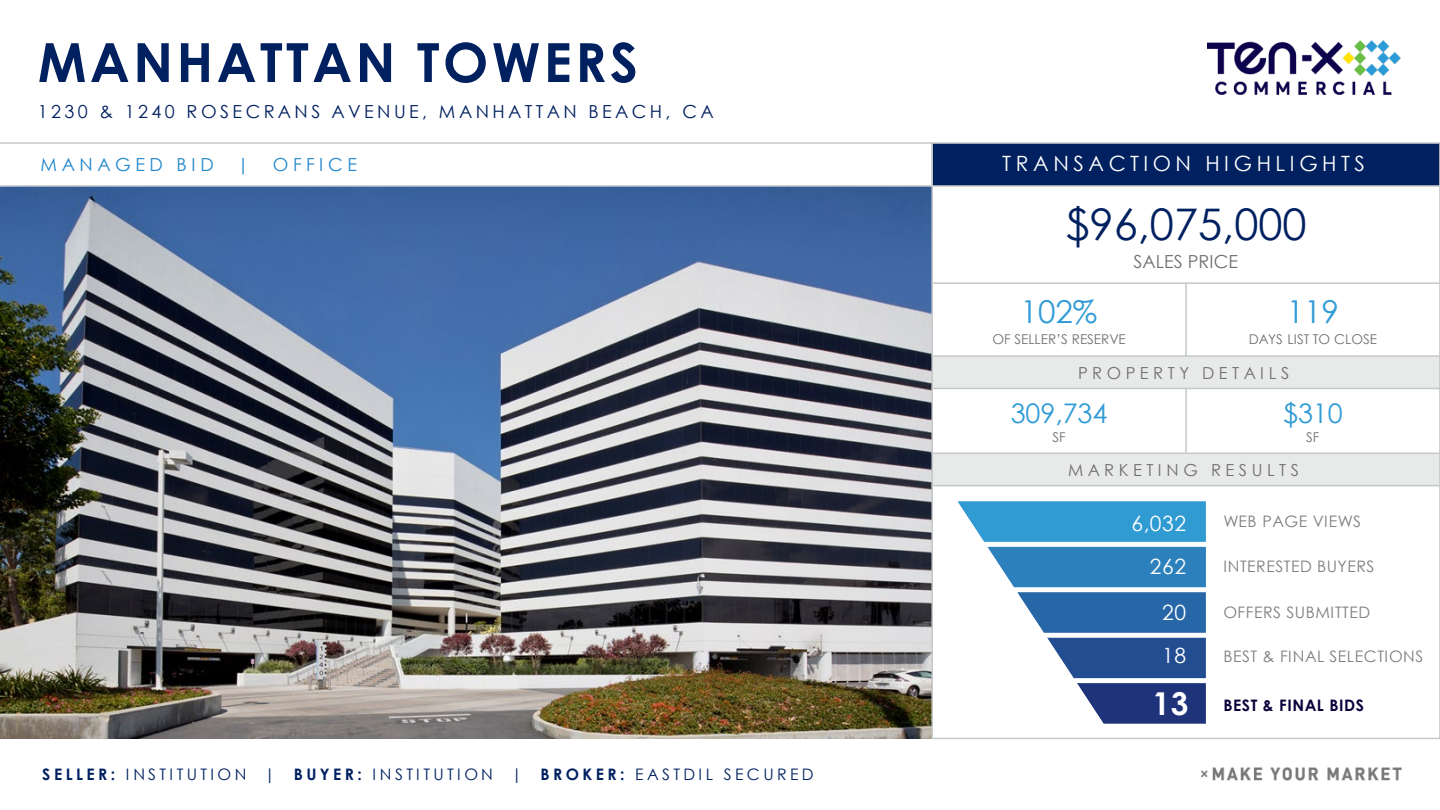
<style>
.page{position:relative;width:1440px;height:810px;background:#fff}
.page>*{position:absolute;margin:0;border:0;box-sizing:border-box;transform-origin:0 0}
.t1{font:700 54px "Century Gothic";letter-spacing:.065em;color:#002060}
.t2{font:43.5px "Century Gothic";color:#002060}
.t3{font:31.5px "Century Gothic";color:#309bd6}
.t4{font:700 31.5px "Century Gothic";color:#fff}
.t5{font:27px "Century Gothic";color:#309bd6}
.t6{font:21px "Century Gothic";letter-spacing:.215em;color:#fff}
.t7{font:18px "Century Gothic";letter-spacing:.19em;color:#002060}
.t8{font:18px "Century Gothic";letter-spacing:.25em;color:#2388cc}
.t9{font:18px "Century Gothic";color:#717071}
.t10{font:16.5px "Century Gothic";letter-spacing:.27em;color:#717071}
.t11{font:15.9px "Century Gothic";letter-spacing:.03em;color:#7f7f7f}
.t12{font:15.9px "Century Gothic";letter-spacing:.215em;color:#002060}
.t13{font:700 15.9px "Century Gothic";letter-spacing:.035em;color:#0b003b}
.t14{font:13.5px "Century Gothic";letter-spacing:-.005em;color:#717071}
.s1{font-weight:700}
</style>
<div class="page">
<img style="left:0;top:187px;width:931px;height:552px">
<img style="left:1201px;top:767px;width:201px;height:14px">
<img style="left:1208px;top:41px;width:192px;height:53px">
<hr style="left:0;top:142px;width:933px;height:2px;background:#c5c8c9">
<hr style="left:0;top:185px;width:933px;height:2px;background:#c5c8c9">
<div style="left:932px;top:143px;width:508px;height:43px;background:#002060"></div>
<div style="left:932px;top:356px;width:508px;height:32px;background:#e8e9e9"></div>
<div style="left:932px;top:453px;width:508px;height:33px;background:#e8e9e9"></div>
<hr style="left:1185px;top:282px;width:2px;height:75px;background:#c5c8c9">
<hr style="left:1185px;top:388px;width:2px;height:66px;background:#c5c8c9">
<hr style="left:931px;top:185px;width:509px;height:2px;background:#c5c8c9">
<hr style="left:931px;top:282px;width:509px;height:2px;background:#c5c8c9">
<hr style="left:931px;top:355px;width:509px;height:2px;background:#c5c8c9">
<hr style="left:931px;top:388px;width:509px;height:1px;background:#c5c8c9">
<hr style="left:931px;top:453px;width:509px;height:1px;background:#c5c8c9">
<hr style="left:931px;top:485px;width:509px;height:1px;background:#c5c8c9">
<hr style="left:931px;top:142px;width:2px;height:597px;background:#c5c8c9">
<hr style="left:1439px;top:142px;width:1px;height:597px;background:#c5c8c9">
<hr style="left:931px;top:142px;width:509px;height:2px;background:#c5c8c9">
<hr style="left:931px;top:738px;width:509px;height:1px;background:#c5c8c9">
<img style="left:958px;top:501px;width:247px;height:222px">
<p class="t1" style="left:38px;top:21px;width:602px">MANHATTAN TOWERS</p>
<p class="t7" style="left:38px;top:99px;width:677px">1230 &amp; 1240 ROSECRANS AVENUE, MANHATTAN BEACH, CA</p>
<p class="t8" style="left:40px;top:152px;width:175px">MANAGED BID</p>
<p class="t8" style="left:237px;top:152px;width:14px">|</p>
<p class="t8" style="left:273px;top:152px;width:86px">OFFICE</p>
<p class="t6" style="left:1002px;top:149px;width:364px">TRANSACTION HIGHLIGHTS</p>
<p class="t2" style="left:1065px;top:194px;width:243px">$96,075,000</p>
<p class="t9" style="left:1134px;top:248px;width:106px">SALES PRICE</p>
<p class="t3" style="left:1021px;top:290px;width:78px">102%</p>
<p class="t14" style="left:992px;top:329px;width:135px">OF SELLER’S RESERVE</p>
<p class="t3" style="left:1287px;top:290px;width:54px">119</p>
<p class="t14" style="left:1249px;top:329px;width:130px">DAYS LIST TO CLOSE</p>
<p class="t10" style="left:1078px;top:361px;width:213px">PROPERTY DETAILS</p>
<p class="t5" style="left:1011px;top:394px;width:98px">309,734</p>
<p class="t14" style="left:1052px;top:428px;width:15px">SF</p>
<p class="t5" style="left:1283px;top:394px;width:61px">$310</p>
<p class="t14" style="left:1306px;top:428px;width:15px">SF</p>
<p class="t10" style="left:1068px;top:458px;width:232px">MARKETING RESULTS</p>
<p class="t6" style="left:1132px;top:508px;width:56px">6,032</p>
<p class="t11" style="left:1223px;top:510px;width:139px">WEB PAGE VIEWS</p>
<p class="t6" style="left:1150px;top:552px;width:38px">262</p>
<p class="t11" style="left:1223px;top:556px;width:153px">INTERESTED BUYERS</p>
<p class="t6" style="left:1162px;top:598px;width:25px">20</p>
<p class="t11" style="left:1223px;top:601px;width:148px">OFFERS SUBMITTED</p>
<p class="t12" style="left:42px;top:763px;width:773px"><span class="s1">SELLER:</span> INSTITUTION | <span class="s1">BUYER:</span> INSTITUTION | <span class="s1">BROKER:</span> EASTDIL SECURED</p>
<p class="t6" style="left:1162px;top:641px;width:25px">18</p>
<p class="t11" style="left:1223px;top:645px;width:202px">BEST &amp; FINAL SELECTIONS</p>
<p class="t4" style="left:1153px;top:679px;width:37px">13</p>
<p class="t13" style="left:1223px;top:693px;width:142px">BEST &amp; FINAL BIDS</p>
</div>
